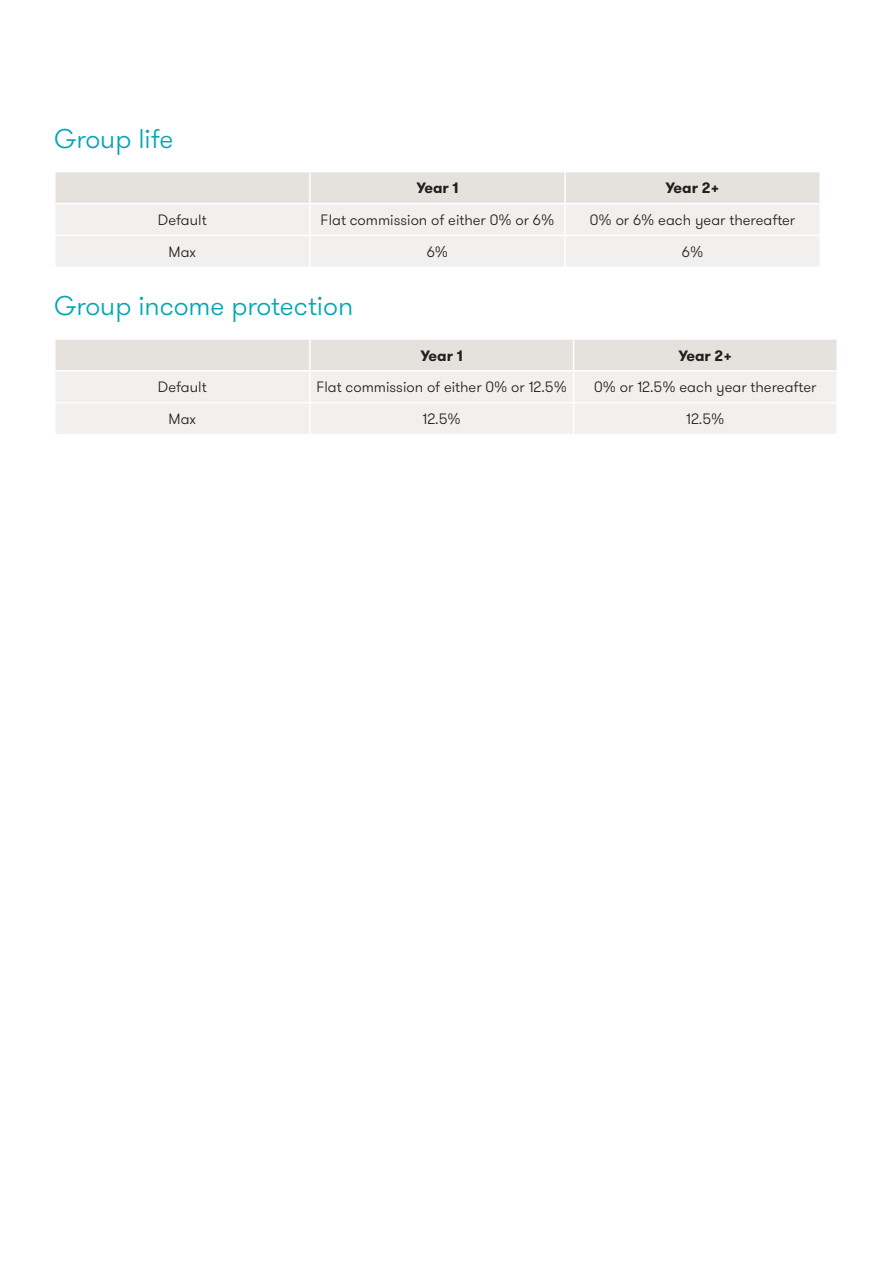
<style>
.page{position:relative;width:893px;height:1263px;background:#fff}
.page>*{position:absolute;margin:0;border:0;box-sizing:border-box;transform-origin:0 0}
.t1{font:300 27px "GT Walsheim Pro";color:#00a7b5}
.t2{font:300 15px "GT Walsheim Pro";color:#231f20}
.t3{font:700 15px "GT Walsheim Pro";color:#231f20}
</style>
<div class="page">
<div style="left:56px;top:172px;width:763px;height:31px;background:#e5e1dd"></div>
<div style="left:56px;top:204px;width:763px;height:62px;background:#f2f0ee"></div>
<hr style="left:309px;top:204px;width:2px;height:31px;background:#fff">
<hr style="left:564px;top:204px;width:2px;height:31px;background:#fff">
<hr style="left:54px;top:235px;width:256px;height:1px;background:#fff">
<hr style="left:310px;top:235px;width:255px;height:1px;background:#fff">
<hr style="left:309px;top:236px;width:2px;height:31px;background:#fff">
<hr style="left:565px;top:235px;width:256px;height:1px;background:#fff">
<hr style="left:564px;top:236px;width:2px;height:31px;background:#fff">
<hr style="left:309px;top:172px;width:2px;height:31px;background:#fff">
<hr style="left:564px;top:172px;width:2px;height:31px;background:#fff">
<div style="left:56px;top:340px;width:780px;height:30px;background:#e5e1dd"></div>
<div style="left:56px;top:372px;width:780px;height:62px;background:#f2f0ee"></div>
<hr style="left:309px;top:372px;width:2px;height:30px;background:#fff">
<hr style="left:573px;top:372px;width:1px;height:30px;background:#fff">
<hr style="left:54px;top:402px;width:256px;height:1px;background:#fff">
<hr style="left:310px;top:402px;width:263px;height:1px;background:#fff">
<hr style="left:309px;top:403px;width:2px;height:31px;background:#fff">
<hr style="left:573px;top:402px;width:265px;height:1px;background:#fff">
<hr style="left:573px;top:403px;width:1px;height:31px;background:#fff">
<hr style="left:309px;top:340px;width:2px;height:30px;background:#fff">
<hr style="left:573px;top:340px;width:1px;height:30px;background:#fff">
<p class="t1" style="left:54px;top:121px;width:121px">Group life</p>
<p class="t3" style="left:416px;top:178px;width:44px">Year 1</p>
<p class="t3" style="left:666px;top:178px;width:55px">Year 2+</p>
<p class="t2" style="left:158px;top:210px;width:50px">Default</p>
<p class="t2" style="left:321px;top:210px;width:235px">Flat commission of either 0% or 6%</p>
<p class="t2" style="left:590px;top:210px;width:207px">0% or 6% each year thereafter</p>
<p class="t2" style="left:169px;top:242px;width:29px">Max</p>
<p class="t2" style="left:427px;top:242px;width:23px">6%</p>
<p class="t2" style="left:682px;top:242px;width:23px">6%</p>
<p class="t1" style="left:54px;top:289px;width:301px">Group income protection</p>
<p class="t3" style="left:421px;top:345px;width:44px">Year 1</p>
<p class="t3" style="left:678px;top:345px;width:55px">Year 2+</p>
<p class="t2" style="left:158px;top:378px;width:50px">Default</p>
<p class="t2" style="left:316px;top:378px;width:252px">Flat commission of either 0% or 12.5%</p>
<p class="t2" style="left:594px;top:378px;width:224px">0% or 12.5% each year thereafter</p>
<p class="t2" style="left:169px;top:410px;width:29px">Max</p>
<p class="t2" style="left:423px;top:410px;width:40px">12.5%</p>
<p class="t2" style="left:686px;top:410px;width:40px">12.5%</p>
</div>
